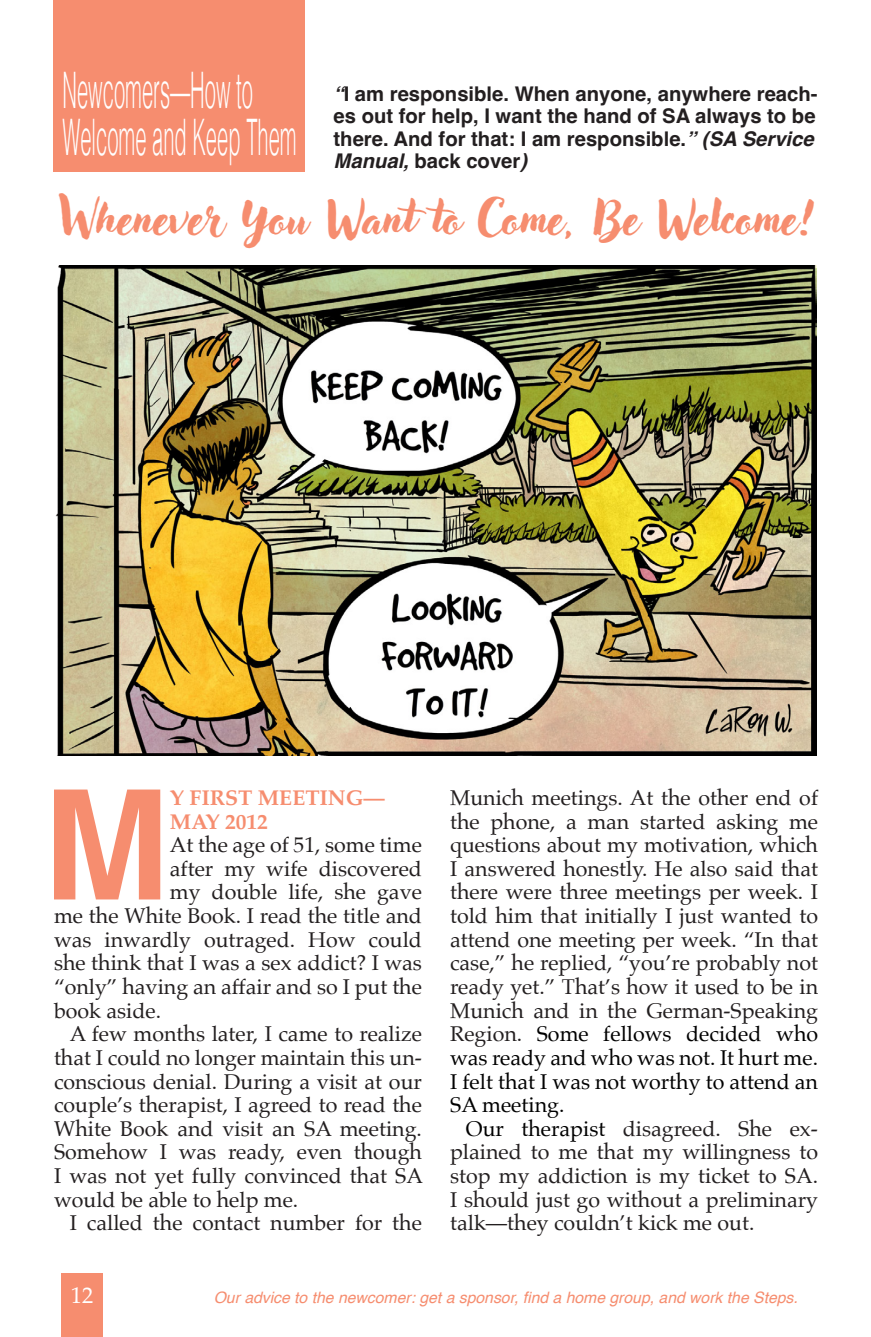
<style>
.page{position:relative;width:871px;height:1337px;background:#fff}
.page>*{position:absolute;margin:0;border:0;box-sizing:border-box;transform-origin:0 0}
.t1{font:700 152.78px "Helvetica";color:#f68d6f}
.Section_Heds{font:300 50.4px/47.2px "Helvetica";color:#fff;scale:.4 1}
.t2{font:45px "Adlery Pro";color:#f68d6f}
.t3{font:22.5px "Palatino";color:#fff}
.t4{font:21.38px/23.6px "Palatino";color:#231f20;text-align:justify}
.t5{font:700 21.38px/23.6px "Palatino";color:#f68d6f}
.t6{font:700 20.25px/22.5px "Helvetica";color:#231f20}
.t7{font:italic 15.75px "Helvetica";color:#f68d6f}
.s1{font-style:italic}
.s2{color:#000}
</style>
<div class="page">
<div style="left:61px;top:1273px;width:41px;height:63px;background:#f68d6f"></div>
<div style="left:54px;top:0;width:251px;height:172px;background:#f68d6f"></div>
<img style="left:55px;top:266px;width:762px;height:490px">
<p class="Section_Heds" style="left:63px;top:63px;width:587px">Newcomers—How to<br>Welcome and Keep Them</p>
<p class="t6" style="left:333px;top:85px;width:485px"><span class="s1">“</span>I am responsible. When anyone, anywhere reach&shy;es out for help, I want the hand of SA always to be there. And for that: I am responsible.<span class="s1">” (SA Service Manual,</span> back cover<span class="s1">)</span></p>
<p class="t2" style="left:59px;top:191px;width:757px">Whenever You Want to Come, Be Welcome!</p>
<p class="t1" style="left:43px;top:752px;width:129px">M</p>
<p class="t5" style="left:170px;top:785px;width:216px">Y FIRST MEETING—<br>MAY 2012</p>
<p class="t4" style="left:170px;top:833px;width:253px">At the age of 51, some time</p>
<p class="t4" style="left:170px;top:856px;width:253px">after my wife discovered</p>
<p class="t4" style="left:170px;top:880px;width:253px">my double life, she gave</p>
<p class="t4" style="left:54px;top:904px;width:369px">me the White Book. I read the title and</p>
<p class="t4" style="left:54px;top:927px;width:369px">was inwardly outraged. How could</p>
<p class="t4" style="left:54px;top:951px;width:369px">she think that I was a sex addict? I was</p>
<p class="t4" style="left:54px;top:974px;width:369px">“only” having an affair and so I put the</p>
<p class="t4" style="left:54px;top:998px;width:109px">book aside.</p>
<p class="t4" style="left:54px;top:1022px;width:371px;text-indent:16px">A few months later, I came to realize that I could no longer maintain this un&shy;conscious denial. During a visit at our couple’s therapist, I agreed to read the White Book and visit an SA meeting.<br>Somehow I was ready, even though I was not yet fully convinced that SA would be able to help me.</p>
<p class="t4" style="left:70px;top:1211px;width:354px">I called the contact number for the</p>
<p class="t4" style="left:450px;top:785px;width:369px">Munich meetings. At the other end of the phone, a man started asking me questions about my motivation, which I answered honestly. He also said that there were three meetings per week. I told him that initially I just wanted to attend one meeting per week. “In that case,” he replied, “you’re probably not ready yet.” That’s how it used to be in Munich and in the German-Speaking Region. <span class="s2">Some fellows decided who was ready and who was not. It hurt me.<br>I felt that I was not worthy to attend an SA meeting.</span></p>
<p class="t4" style="left:450px;top:1116px;width:369px;text-indent:16px"><span class="s2">Our therapist</span> disagreed. She ex&shy;plained to me that my willingness to stop my addiction is my ticket to SA.<br>I should just go without a preliminary talk—they couldn’t kick me out.</p>
<p class="t3" style="left:71px;top:1276px;width:24px">12</p>
<p class="t7" style="left:214px;top:1284px;width:585px">Our advice to the newcomer: get a sponsor, find a home group, and work the Steps.</p>
</div>
